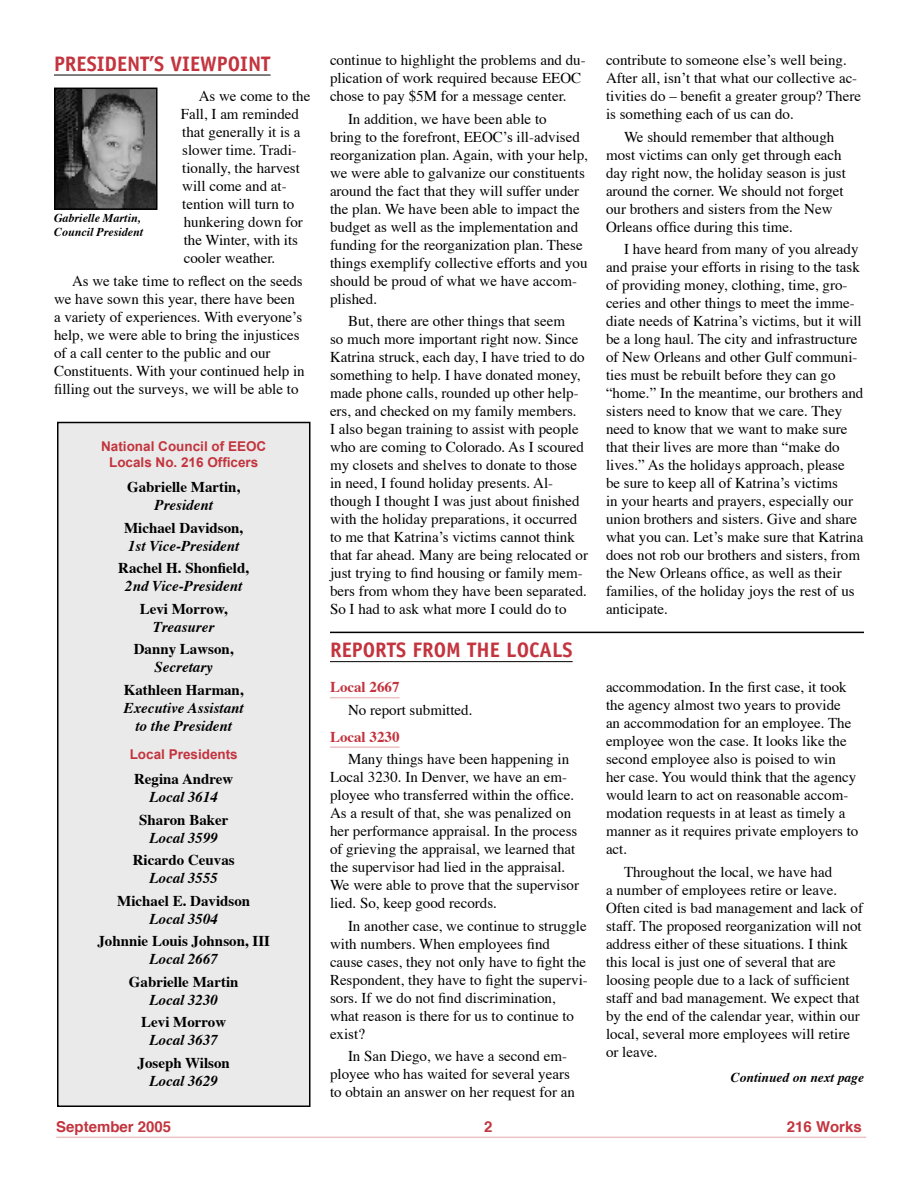
<style>
.page{position:relative;width:918px;height:1188px;background:#fff}
.page>*{position:absolute;margin:0;border:0;box-sizing:border-box;transform-origin:0 0}
.Sidebar_title{font:700 21px "Officina Sans";color:#c3343e}
.Body_copy{font:15px/18px "Times";color:#000}
.Body_copy-2{font:700 15px/18px "Times";color:#000;text-align:center}
.Body_copy-3{font:italic 700 15px/18px "Times";color:#000}
.subhead_1{font:700 15px "Helvetica";color:#c3343e}
.subhead_1-2{font:700 15px "Times";color:#c3343e}
.Heading_3{font:700 13.5px/15.8px "Arial";color:#c3343e;text-align:center}
.Jump_to{font:italic 700 13.5px "Times";color:#000}
.t1{font:italic 700 12px/14.4px "Times";color:#000}
.s1{font-style:italic}
.s2{font-style:normal}
</style>
<div class="page">
<hr style="left:56px;top:1137px;width:810px;height:1px;background:#edc2c5">
<img style="left:57px;top:91px;width:98px;height:116px">
<div style="left:54px;top:88px;width:104px;height:122px;border:2px solid #000"></div>
<hr style="left:54px;top:75px;width:217px;height:1px;background:#000">
<div style="left:58px;top:423px;width:252px;height:683px;background:#eaeaea"></div>
<div style="left:57px;top:422px;width:253px;height:685px;border:2px solid #000"></div>
<hr style="left:330px;top:661px;width:243px;height:1px;background:#000">
<hr style="left:330px;top:632px;width:534px;height:1px;background:#000">
<hr style="left:330px;top:697px;width:70px;height:1px;background:#edc2c5">
<hr style="left:330px;top:746px;width:70px;height:2px;background:#edc2c5">
<p class="Sidebar_title" style="left:54px;top:50px;width:218px">PRESIDENT’S VIEWPOINT</p>
<p class="Body_copy" style="left:181px;top:88px;width:131px;text-indent:18px">As we come to the<br>Fall, I am reminded that generally it is a slower time. Tradi&shy;tionally, the harvest will come and at&shy;tention will turn to hunkering down for the Winter, with its cooler weather.</p>
<p class="Body_copy" style="left:54px;top:272px;width:252px;text-indent:18px">As we take time to reflect on the seeds we have sown this year, there have been a variety of experiences. With everyoneʼs help, we were able to bring the injustices of a call center to the public and our Constituents. With your continued help in filling out the surveys, we will be able to</p>
<p class="t1" style="left:54px;top:211px;width:91px">Gabrielle Martin,<br>Council President</p>
<p class="Heading_3" style="left:101px;top:438px;width:167px">National Council of EEOC<br>Locals No. 216 Officers</p>
<p class="Body_copy-2" style="left:127px;top:479px;width:115px">Gabrielle Martin,<br><span class="s1">President</span></p>
<p class="Body_copy-3" style="left:124px;top:519px;width:121px"><span class="s2">Michael Davidson,<br></span>1st Vice-President</p>
<p class="Body_copy-2" style="left:118px;top:560px;width:132px">Rachel H. Shonfield,<br><span class="s1">2nd Vice-President</span></p>
<p class="Body_copy-2" style="left:140px;top:600px;width:90px">Levi Morrow,<br><span class="s1">Treasurer</span></p>
<p class="Body_copy-2" style="left:134px;top:641px;width:102px">Danny Lawson,<br><span class="s1">Secretary</span></p>
<p class="Body_copy-3" style="left:124px;top:681px;width:121px;text-align:center"><span class="s2">Kathleen Harman,<br></span>Executive Assistant to the President</p>
<p class="Heading_3" style="left:130px;top:746px;width:110px">Local Presidents</p>
<p class="Body_copy-2" style="left:134px;top:771px;width:101px">Regina Andrew<br><span class="s1">Local 3614</span></p>
<p class="Body_copy-2" style="left:139px;top:811px;width:91px">Sharon Baker<br><span class="s1">Local 3599</span></p>
<p class="Body_copy-2" style="left:133px;top:852px;width:104px">Ricardo Ceuvas<br><span class="s1">Local 3555</span></p>
<p class="Body_copy-2" style="left:117px;top:892px;width:134px">Michael E. Davidson<br><span class="s1">Local 3504</span></p>
<p class="Body_copy-2" style="left:97px;top:933px;width:174px">Johnnie Louis Johnson, III<br><span class="s1">Local 2667</span></p>
<p class="Body_copy-2" style="left:129px;top:973px;width:111px">Gabrielle Martin<br><span class="s1">Local 3230</span></p>
<p class="Body_copy-2" style="left:141px;top:1014px;width:87px">Levi Morrow<br><span class="s1">Local 3637</span></p>
<p class="Body_copy-2" style="left:138px;top:1054px;width:94px">Joseph Wilson<br><span class="s1">Local 3629</span></p>
<p class="Body_copy" style="left:330px;top:52px;width:257px">continue to highlight the problems and du&shy;plication of work required because EEOC chose to pay $5M for a message center.</p>
<p class="Body_copy" style="left:330px;top:111px;width:260px;text-indent:18px">In addition, we have been able to<br>bring to the forefront, EEOCʼs ill-advised reorganization plan. Again, with your help, we were able to galvanize our constituents around the fact that they will suffer under the plan. We have been able to impact the budget as well as the implementation and funding for the reorganization plan. These things exemplify collective efforts and you should be proud of what we have accom&shy;plished.</p>
<p class="Body_copy" style="left:330px;top:313px;width:260px;text-indent:18px">But, there are other things that seem<br>so much more important right now. Since Katrina struck, each day, I have tried to do something to help. I have donated money, made phone calls, rounded up other help&shy;ers, and checked on my family members.<br>I also began training to assist with people who are coming to Colorado. As I scoured my closets and shelves to donate to those in need, I found holiday presents. Al&shy;though I thought I was just about finished with the holiday preparations, it occurred to me that Katrinaʼs victims cannot think that far ahead. Many are being relocated or just trying to find housing or family mem&shy;bers from whom they have been separated.<br>So I had to ask what more I could do to</p>
<p class="Sidebar_title" style="left:330px;top:637px;width:244px">REPORTS FROM THE LOCALS</p>
<p class="subhead_1-2" style="left:330px;top:677px;width:71px">Local 2667</p>
<p class="Body_copy" style="left:348px;top:702px;width:126px">No report submitted.</p>
<p class="subhead_1-2" style="left:330px;top:727px;width:71px">Local 3230</p>
<p class="Body_copy" style="left:330px;top:751px;width:251px;text-indent:18px">Many things have been happening in Local 3230. In Denver, we have an em&shy;ployee who transferred within the office.<br>As a result of that, she was penalized on her performance appraisal. In the process of grieving the appraisal, we learned that the supervisor had lied in the appraisal.<br>We were able to prove that the supervisor lied. So, keep good records.</p>
<p class="Body_copy" style="left:330px;top:918px;width:259px;text-indent:18px">In another case, we continue to struggle with numbers. When employees find<br>cause cases, they not only have to fight the Respondent, they have to fight the supervi&shy;sors. If we do not find discrimination, what reason is there for us to continue to exist?</p>
<p class="Body_copy" style="left:330px;top:1048px;width:246px;text-indent:18px">In San Diego, we have a second em&shy;ployee who has waited for several years to obtain an answer on her request for an</p>
<p class="Body_copy" style="left:606px;top:52px;width:257px">contribute to someone elseʼs well being.<br>After all, isnʼt that what our collective ac&shy;tivities do – benefit a greater group? There is something each of us can do.</p>
<p class="Body_copy" style="left:606px;top:129px;width:241px;text-indent:18px">We should remember that although most victims can only get through each day right now, the holiday season is just around the corner. We should not forget our brothers and sisters from the New Orleans office during this time.</p>
<p class="Body_copy" style="left:606px;top:241px;width:259px;text-indent:18px">I have heard from many of you already and praise your efforts in rising to the task of providing money, clothing, time, gro&shy;ceries and other things to meet the imme&shy;diate needs of Katrinaʼs victims, but it will be a long haul. The city and infrastructure of New Orleans and other Gulf communi&shy;ties must be rebuilt before they can go “home.” In the meantime, our brothers and sisters need to know that we care. They need to know that we want to make sure that their lives are more than “make do lives.” As the holidays approach, please<br>be sure to keep all of Katrinaʼs victims<br>in your hearts and prayers, especially our union brothers and sisters. Give and share what you can. Letʼs make sure that Katrina does not rob our brothers and sisters, from the New Orleans office, as well as their families, of the holiday joys the rest of us anticipate.</p>
<p class="Body_copy" style="left:606px;top:679px;width:254px">accommodation. In the first case, it took the agency almost two years to provide an accommodation for an employee. The employee won the case. It looks like the second employee also is poised to win her case. You would think that the agency would learn to act on reasonable accom&shy;modation requests in at least as timely a manner as it requires private employers to act.</p>
<p class="Body_copy" style="left:606px;top:864px;width:259px;text-indent:18px">Throughout the local, we have had<br>a number of employees retire or leave.<br>Often cited is bad management and lack of staff. The proposed reorganization will not address either of these situations. I think this local is just one of several that are loosing people due to a lack of sufficient staff and bad management. We expect that by the end of the calendar year, within our local, several more employees will retire or leave.</p>
<p class="Jump_to" style="left:731px;top:1069px;width:135px">Continued on next page</p>
<p class="subhead_1" style="left:56px;top:1117px;width:117px">September 2005</p>
<p class="subhead_1" style="left:484px;top:1117px;width:10px">2</p>
<p class="subhead_1" style="left:787px;top:1117px;width:76px">216 Works</p>
</div>
